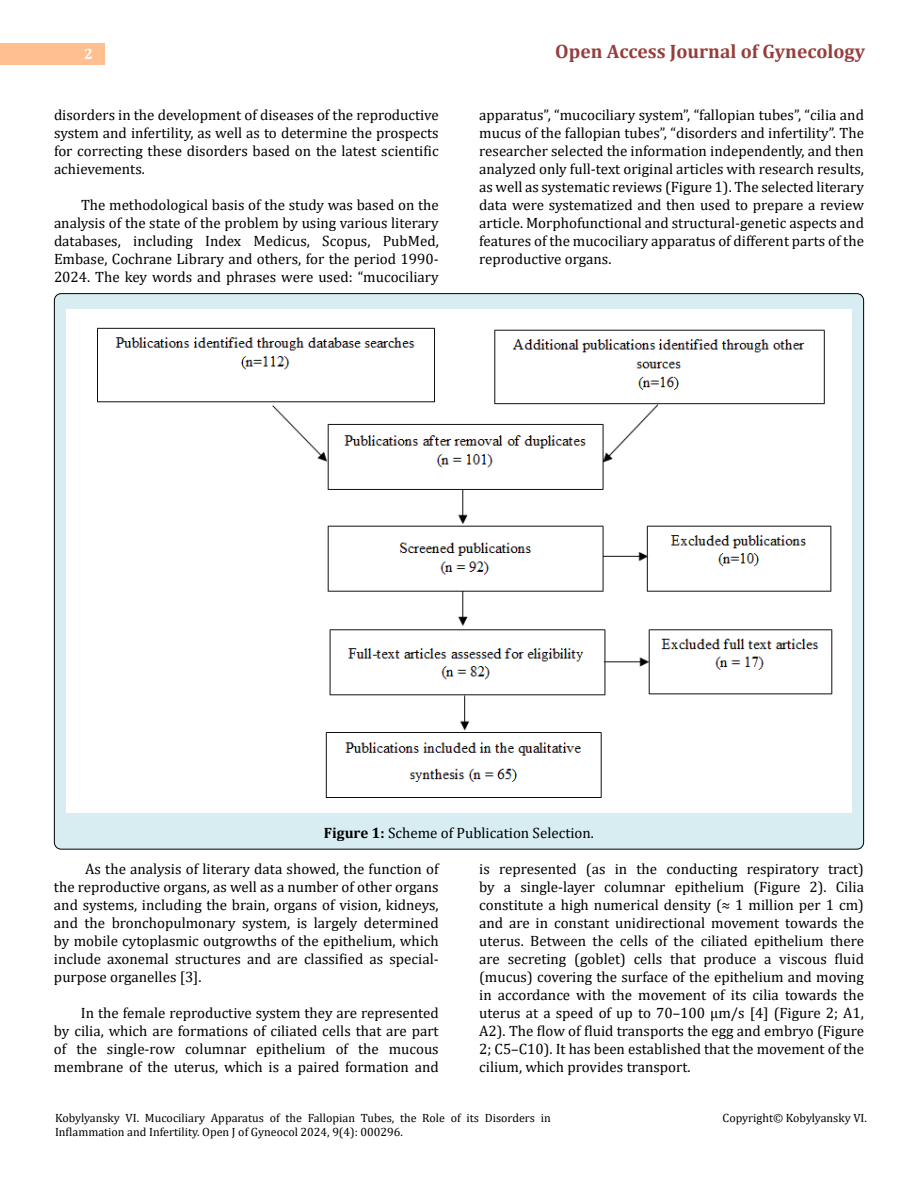
<style>
.page{position:relative;width:918px;height:1188px;background:#fff}
.page>*{position:absolute;margin:0;border:0;box-sizing:border-box;transform-origin:0 0}
.t1{font:700 19.5px "Cambria";color:#953f3c}
.t2{font:15px/18px "Cambria";color:#000;text-align:justify}
.t3{font:700 15px "Cambria";color:#fff}
.t4{font:12px/14.2px "Cambria";color:#000}
.s1{font-weight:700}
</style>
<div class="page">
<div style="left:0;top:43px;width:105px;height:21px;background:#ffbf91"></div>
<div style="left:54px;top:294px;width:810px;height:555px;background:#d8edf2;border-radius:7px"></div>
<div style="left:66px;top:309px;width:786px;height:504px;background:#fff"></div>
<p class="t3" style="left:84px;top:44px;width:10px">2</p>
<h1 class="t1" style="left:555px;top:38px;width:311px">Open Access Journal of Gynecology</h1>
<p class="t2" style="left:54px;top:105px;width:386px">disorders in the development of diseases of the reproductive system and infertility, as well as to determine the prospects for correcting these disorders based on the latest scientific achievements.</p>
<p class="t2" style="left:54px;top:195px;width:386px;text-indent:27px">The methodological basis of the study was based on the analysis of the state of the problem by using various literary databases, including Index Medicus, Scopus, PubMed, Embase, Cochrane Library and others, for the period 1990- 2024. The key words and phrases were used: “mucociliary</p>
<p class="t2" style="left:479px;top:105px;width:386px">apparatus”, “mucociliary system”, “fallopian tubes”, “cilia and mucus of the fallopian tubes”, “disorders and infertility”. The researcher selected the information independently, and then analyzed only full-text original articles with research results, as well as systematic reviews (Figure 1). The selected literary data were systematized and then used to prepare a review article. Morphofunctional and structural-genetic aspects and features of the mucociliary apparatus of different parts of the reproductive organs.</p>
<p class="t2" style="left:324px;top:823px;width:272px"><span class="s1">Figure 1:</span> Scheme of Publication Selection.</p>
<p class="t2" style="left:54px;top:859px;width:386px;text-indent:31px">As the analysis of literary data showed, the function of the reproductive organs, as well as a number of other organs and systems, including the brain, organs of vision, kidneys, and the bronchopulmonary system, is largely determined by mobile cytoplasmic outgrowths of the epithelium, which include axonemal structures and are classified as special&shy;purpose organelles [3].</p>
<p class="t2" style="left:54px;top:1003px;width:386px;text-indent:27px">In the female reproductive system they are represented by cilia, which are formations of ciliated cells that are part of the single-row columnar epithelium of the mucous membrane of the uterus, which is a paired formation and</p>
<p class="t2" style="left:479px;top:859px;width:386px">is represented (as in the conducting respiratory tract) by a single-layer columnar epithelium (Figure 2). Cilia constitute a high numerical density (≈ 1 million per 1 cm) and are in constant unidirectional movement towards the uterus. Between the cells of the ciliated epithelium there are secreting (goblet) cells that produce a viscous fluid (mucus) covering the surface of the epithelium and moving in accordance with the movement of its cilia towards the uterus at a speed of up to 70–100 μm/s [4] (Figure 2; A1, A2). The flow of fluid transports the egg and embryo (Figure 2; C5–C10). It has been established that the movement of the cilium, which provides transport.</p>
<p class="t4" style="left:55px;top:1111px;width:497px">Kobylyansky VI. Mucociliary Apparatus of the Fallopian Tubes, the Role of its Disorders in<br>Inflammation and Infertility. Open J of Gyneocol 2024, 9(4): 000296.</p>
<p class="t4" style="left:723px;top:1111px;width:146px">Copyright© Kobylyansky VI.</p>
</div>
